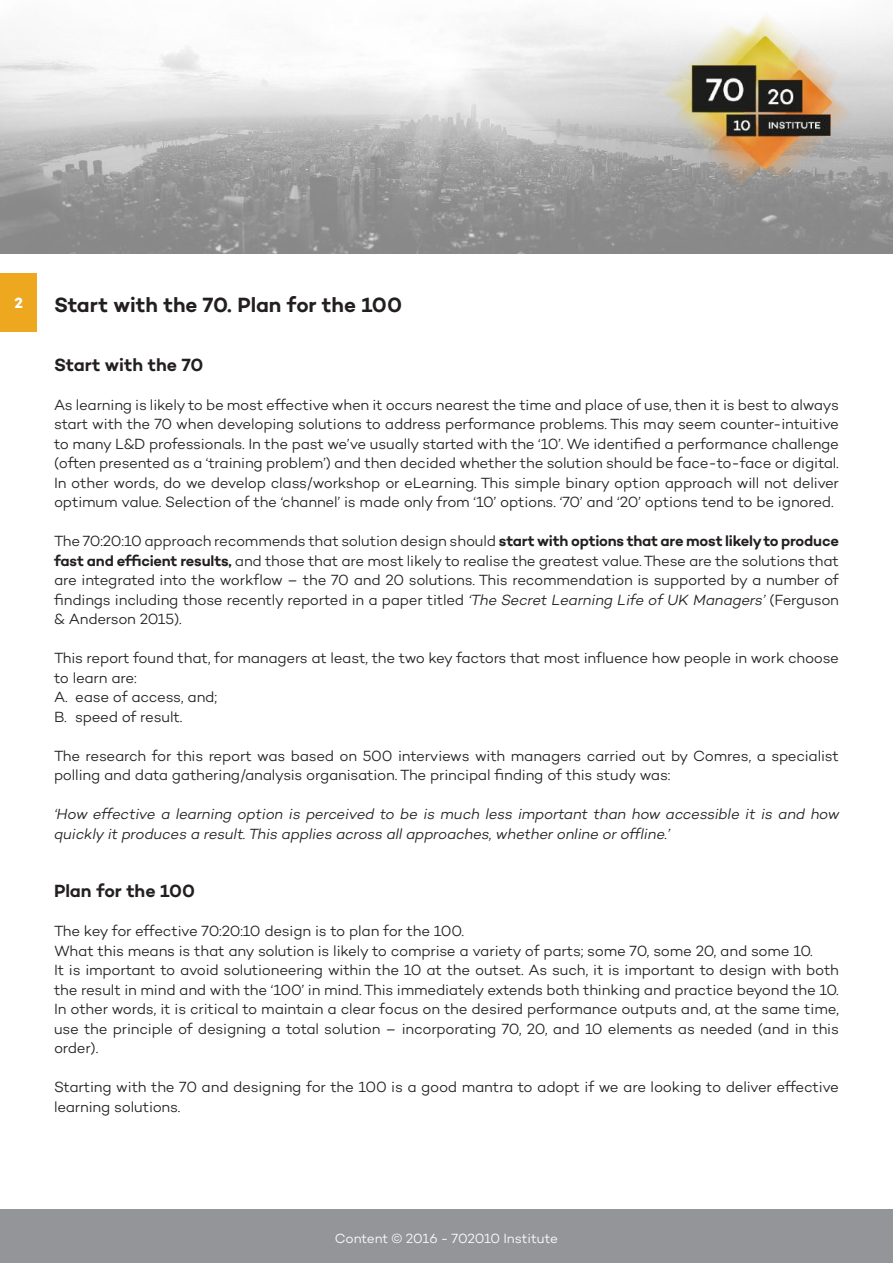
<style>
.page{position:relative;width:893px;height:1263px;background:#fff}
.page>*{position:absolute;margin:0;border:0;box-sizing:border-box;transform-origin:0 0}
.t1{font:600 21px "Campton";color:#231f20}
.t2{font:600 18px "Campton";color:#231f20}
.t3{font:300 15px/19.5px "Campton";letter-spacing:-.015em;color:#231f20}
.t4{font:italic 300 15px/19.5px "Campton";letter-spacing:-.015em;color:#231f20}
.t5{font:700 15px "Campton";color:#fff}
.t6{font:300 13.5px "Campton";letter-spacing:-.01em;color:#fff}
.s1{font-weight:600}
.s2{font-style:italic}
</style>
<div class="page">
<div style="left:0;top:1209px;width:893px;height:54px;background:#939598"></div>
<img style="left:0;top:14px;width:893px;height:240px">
<img style="left:647px;top:14px;width:246px;height:204px">
<div style="left:0;top:273px;width:36px;height:59px;background:#eda81f"></div>
<p class="t5" style="left:14px;top:294px;width:10px">2</p>
<h1 class="t1" style="left:54px;top:291px;width:350px">Start with the 70. Plan for the 100</h1>
<p class="t2" style="left:54px;top:353px;width:151px">Start with the 70</p>
<p class="t3" style="left:54px;top:394px;width:787px;text-align:justify">As learning is likely to be most effective when it occurs nearest the time and place of use, then it is best to always start with the 70 when developing solutions to address performance problems. This may seem counter-intuitive to many L&amp;D professionals. In the past we’ve usually started with the ‘10’. We identified a performance challenge (often presented as a ‘training problem’) and then decided whether the solution should be face-to-face or digital.<br>In other words, do we develop class/workshop or eLearning. This simple binary option approach will not deliver optimum value. Selection of the ‘channel’ is made only from ‘10’ options. ‘70’ and ‘20’ options tend to be ignored.</p>
<p class="t3" style="left:54px;top:531px;width:786px;text-align:justify">The 70:20:10 approach recommends that solution design should <span class="s1">start with options that are most likely to produce fast and efficient results,</span> and those that are most likely to realise the greatest value. These are the solutions that are integrated into the workflow – the 70 and 20 solutions. This recommendation is supported by a number of findings including those recently reported in a paper titled <span class="s2">‘The Secret Learning Life of UK Managers’</span> (Ferguson &amp; Anderson 2015).</p>
<p class="t3" style="left:54px;top:648px;width:786px">This report found that, for managers at least, the two key factors that most influence how people in work choose to learn are:<br>A. ease of access, and;<br>B. speed of result.</p>
<p class="t3" style="left:54px;top:745px;width:786px">The research for this report was based on 500 interviews with managers carried out by Comres, a specialist polling and data gathering/analysis organisation. The principal finding of this study was:</p>
<p class="t4" style="left:54px;top:804px;width:787px">‘How effective a learning option is perceived to be is much less important than how accessible it is and how quickly it produces a result. This applies across all approaches, whether online or offline.’</p>
<p class="t2" style="left:54px;top:879px;width:143px">Plan for the 100</p>
<p class="t3" style="left:54px;top:921px;width:786px">The key for effective 70:20:10 design is to plan for the 100.<br>What this means is that any solution is likely to comprise a variety of parts; some 70, some 20, and some 10.<br>It is important to avoid solutioneering within the 10 at the outset. As such, it is important to design with both the result in mind and with the ‘100’ in mind. This immediately extends both thinking and practice beyond the 10.<br>In other words, it is critical to maintain a clear focus on the desired performance outputs and, at the same time, use the principle of designing a total solution – incorporating 70, 20, and 10 elements as needed (and in this order).</p>
<p class="t3" style="left:54px;top:1077px;width:786px">Starting with the 70 and designing for the 100 is a good mantra to adopt if we are looking to deliver effective learning solutions.</p>
<p class="t6" style="left:335px;top:1230px;width:225px">Content © 2016 - 702010 Institute</p>
</div>
